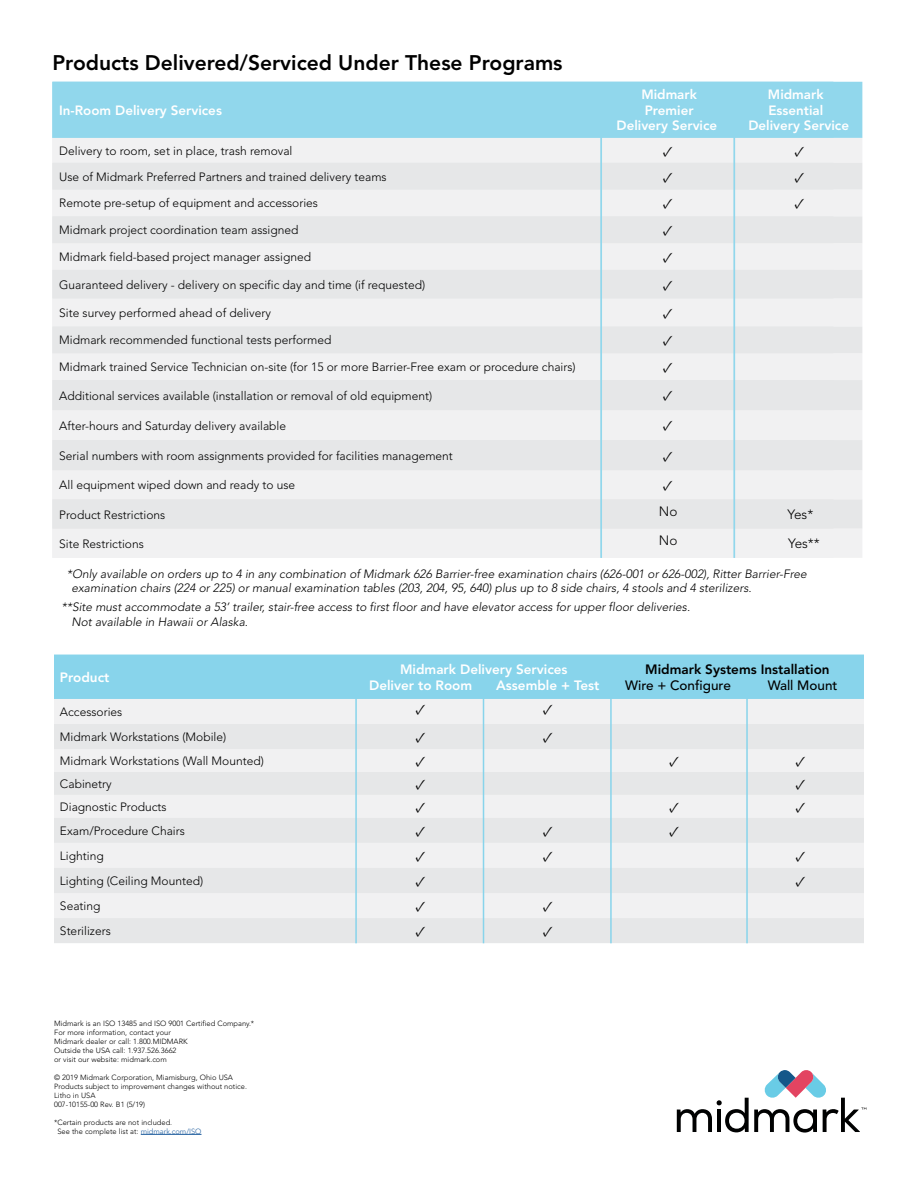
<style>
.page{position:relative;width:918px;height:1188px;background:#fff}
.page>*{position:absolute;margin:0;border:0;box-sizing:border-box;transform-origin:0 0}
.t1{font:800 21px "Avenir";color:#000}
.t2{font:15px "Minion Pro";color:#000}
.t3{font:14.85px "Minion Pro";color:#000}
.t4{font:800 13.5px "Avenir";color:#fff}
.t5{font:800 13.5px "Avenir";color:#000}
.t6{font:500 13.5px "Avenir";color:#000}
.t7{font:300 13.5px "Avenir";color:#000}
.t8{font:800 13.35px/16px "Avenir";color:#fff}
.t9{font:300 12px "Avenir";color:#000}
.t10{font:italic 300 12px/14.4px "Avenir";color:#000}
.t11{font:300 7.5px/9px "Avenir";color:#000}
.s1{color:#215e9e}
</style>
<div class="page">
<div style="left:833px;top:82px;width:29px;height:56px;background:#91d7ec"></div>
<svg style="left:833px;top:163px;width:29px;height:366px;fill:#e6e7e8"></svg>
<div style="left:54px;top:655px;width:810px;height:44px;background:#88d4eb"></div>
<div style="left:54px;top:699px;width:810px;height:25px;background:#f1f1f2"></div>
<svg style="left:54px;top:724px;width:810px;height:219px;fill:#e6e7e8"></svg>
<hr style="left:355px;top:657px;width:2px;height:286px;background:#88d4eb">
<hr style="left:483px;top:686px;width:1px;height:257px;background:#88d4eb">
<hr style="left:610px;top:686px;width:2px;height:257px;background:#88d4eb">
<hr style="left:746px;top:686px;width:2px;height:257px;background:#88d4eb">
<svg style="left:677px;top:1070px;width:189px;height:63px"></svg>
<hr style="left:141px;top:1134px;width:61px;height:1px;background:#215e9e">
<div style="left:52px;top:82px;width:781px;height:56px;background:#91d7ec"></div>
<div style="left:52px;top:138px;width:781px;height:420px;background:#f1f1f2"></div>
<svg style="left:52px;top:163px;width:781px;height:366px;fill:#e6e7e8"></svg>
<hr style="left:733px;top:112px;width:2px;height:446px;background:#91d7ec">
<hr style="left:600px;top:112px;width:2px;height:446px;background:#91d7ec">
<h1 class="t1" style="left:52px;top:50px;width:512px">Products Delivered/Serviced Under These Programs</h1>
<p class="t8" style="left:59px;top:102px;width:164px">In-Room Delivery Services</p>
<p class="t8" style="left:640px;top:86px;width:102px;text-align:center">Midmark<br>Premier<br>Delivery Service</p>
<p class="t8" style="left:641px;top:86px;width:57px">Midmark<br>Premier</p>
<p class="t8" style="left:768px;top:86px;width:57px">Midmark<br>Essential</p>
<p class="t8" style="left:617px;top:117px;width:102px">Delivery Service</p>
<p class="t8" style="left:748px;top:117px;width:102px">Delivery Service</p>
<p class="t9" style="left:59px;top:144px;width:235px">Delivery to room, set in place, trash removal</p>
<p class="t3" style="left:663px;top:141px;width:12px">✓</p>
<p class="t3" style="left:795px;top:141px;width:12px">✓</p>
<p class="t9" style="left:59px;top:170px;width:329px">Use of Midmark Preferred Partners and trained delivery teams</p>
<p class="t3" style="left:663px;top:167px;width:12px">✓</p>
<p class="t3" style="left:795px;top:167px;width:12px">✓</p>
<p class="t9" style="left:59px;top:196px;width:260px">Remote pre-setup of equipment and accessories</p>
<p class="t3" style="left:663px;top:194px;width:12px">✓</p>
<p class="t3" style="left:795px;top:194px;width:12px">✓</p>
<p class="t9" style="left:59px;top:223px;width:241px">Midmark project coordination team assigned</p>
<p class="t3" style="left:663px;top:220px;width:12px">✓</p>
<p class="t9" style="left:59px;top:250px;width:253px">Midmark field-based project manager assigned</p>
<p class="t3" style="left:663px;top:247px;width:12px">✓</p>
<p class="t9" style="left:59px;top:278px;width:367px">Guaranteed delivery - delivery on specific day and time (if requested)</p>
<p class="t3" style="left:663px;top:275px;width:12px">✓</p>
<p class="t9" style="left:59px;top:306px;width:213px">Site survey performed ahead of delivery</p>
<p class="t3" style="left:663px;top:303px;width:12px">✓</p>
<p class="t9" style="left:59px;top:333px;width:274px">Midmark recommended functional tests performed</p>
<p class="t3" style="left:663px;top:331px;width:12px">✓</p>
<p class="t9" style="left:59px;top:360px;width:518px">Midmark trained Service Technician on-site (for 15 or more Barrier-Free exam or procedure chairs)</p>
<p class="t3" style="left:663px;top:357px;width:12px">✓</p>
<p class="t9" style="left:59px;top:388px;width:375px">Additional services available (installation or removal of old equipment)</p>
<p class="t3" style="left:663px;top:386px;width:12px">✓</p>
<p class="t9" style="left:59px;top:418px;width:228px">After-hours and Saturday delivery available</p>
<p class="t3" style="left:663px;top:416px;width:12px">✓</p>
<p class="t9" style="left:59px;top:448px;width:395px">Serial numbers with room assignments provided for facilities management</p>
<p class="t3" style="left:663px;top:446px;width:12px">✓</p>
<p class="t9" style="left:59px;top:478px;width:237px">All equipment wiped down and ready to use</p>
<p class="t3" style="left:663px;top:475px;width:12px">✓</p>
<p class="t9" style="left:59px;top:507px;width:108px">Product Restrictions</p>
<p class="t7" style="left:659px;top:504px;width:20px">No</p>
<p class="t7" style="left:788px;top:506px;width:27px">Yes*</p>
<p class="t9" style="left:59px;top:537px;width:86px">Site Restrictions</p>
<p class="t7" style="left:659px;top:533px;width:20px">No</p>
<p class="t7" style="left:788px;top:536px;width:33px">Yes**</p>
<p class="t10" style="left:72px;top:567px;width:737px;text-indent:-5px">*Only available on orders up to 4 in any combination of Midmark 626 Barrier-free examination chairs (626-001 or 626-002), Ritter Barrier-Free examination chairs (224 or 225) or manual examination tables (203, 204, 95, 640) plus up to 8 side chairs, 4 stools and 4 sterilizers.</p>
<p class="t10" style="left:72px;top:600px;width:620px;text-indent:-10px">**Site must accommodate a 53’ trailer, stair-free access to first floor and have elevator access for upper floor deliveries.<br>Not available in Hawaii or Alaska.</p>
<p class="t4" style="left:60px;top:669px;width:51px">Product</p>
<p class="t4" style="left:400px;top:661px;width:169px">Midmark Delivery Services</p>
<p class="t5" style="left:645px;top:661px;width:186px">Midmark Systems Installation</p>
<p class="t4" style="left:369px;top:677px;width:105px">Deliver to Room</p>
<p class="t4" style="left:496px;top:677px;width:105px">Assemble + Test</p>
<p class="t6" style="left:625px;top:678px;width:107px">Wire + Configure</p>
<p class="t6" style="left:768px;top:678px;width:71px">Wall Mount</p>
<p class="t9" style="left:60px;top:705px;width:64px">Accessories</p>
<p class="t2" style="left:416px;top:699px;width:12px">✓</p>
<p class="t2" style="left:543px;top:699px;width:12px">✓</p>
<p class="t9" style="left:60px;top:730px;width:168px">Midmark Workstations (Mobile)</p>
<p class="t2" style="left:416px;top:727px;width:12px">✓</p>
<p class="t2" style="left:543px;top:727px;width:12px">✓</p>
<p class="t9" style="left:60px;top:754px;width:205px">Midmark Workstations (Wall Mounted)</p>
<p class="t2" style="left:416px;top:751px;width:12px">✓</p>
<p class="t2" style="left:669px;top:751px;width:12px">✓</p>
<p class="t2" style="left:796px;top:751px;width:12px">✓</p>
<p class="t9" style="left:60px;top:777px;width:53px">Cabinetry</p>
<p class="t2" style="left:416px;top:774px;width:12px">✓</p>
<p class="t2" style="left:796px;top:774px;width:12px">✓</p>
<p class="t9" style="left:60px;top:800px;width:108px">Diagnostic Products</p>
<p class="t2" style="left:416px;top:797px;width:12px">✓</p>
<p class="t2" style="left:669px;top:797px;width:12px">✓</p>
<p class="t2" style="left:796px;top:797px;width:12px">✓</p>
<p class="t9" style="left:60px;top:824px;width:126px">Exam/Procedure Chairs</p>
<p class="t2" style="left:416px;top:821px;width:12px">✓</p>
<p class="t2" style="left:543px;top:821px;width:12px">✓</p>
<p class="t2" style="left:669px;top:821px;width:12px">✓</p>
<p class="t9" style="left:60px;top:849px;width:45px">Lighting</p>
<p class="t2" style="left:416px;top:846px;width:12px">✓</p>
<p class="t2" style="left:543px;top:846px;width:12px">✓</p>
<p class="t2" style="left:796px;top:846px;width:12px">✓</p>
<p class="t9" style="left:60px;top:874px;width:145px">Lighting (Ceiling Mounted)</p>
<p class="t2" style="left:416px;top:871px;width:12px">✓</p>
<p class="t2" style="left:796px;top:871px;width:12px">✓</p>
<p class="t9" style="left:60px;top:899px;width:42px">Seating</p>
<p class="t2" style="left:416px;top:896px;width:12px">✓</p>
<p class="t2" style="left:543px;top:896px;width:12px">✓</p>
<p class="t9" style="left:60px;top:924px;width:52px">Sterilizers</p>
<p class="t2" style="left:416px;top:921px;width:12px">✓</p>
<p class="t2" style="left:543px;top:921px;width:12px">✓</p>
<p class="t11" style="left:54px;top:1019px;width:202px">Midmark is an ISO 13485 and ISO 9001 Certified Company.* For more information, contact your<br>Midmark dealer or call: 1.800.MIDMARK<br>Outside the USA call: 1.937.526.3662<br>or visit our website: midmark.com</p>
<p class="t11" style="left:54px;top:1073px;width:194px">© 2019 Midmark Corporation, Miamisburg, Ohio USA Products subject to improvement changes without notice.<br>Litho in USA<br>007-10155-00 Rev. B1 (5/19)</p>
<p class="t11" style="left:57px;top:1118px;width:146px;text-indent:-3px">*Certain products are not included.<br>See the complete list at: <span class="s1">midmark.com/ISO</span></p>
</div>
